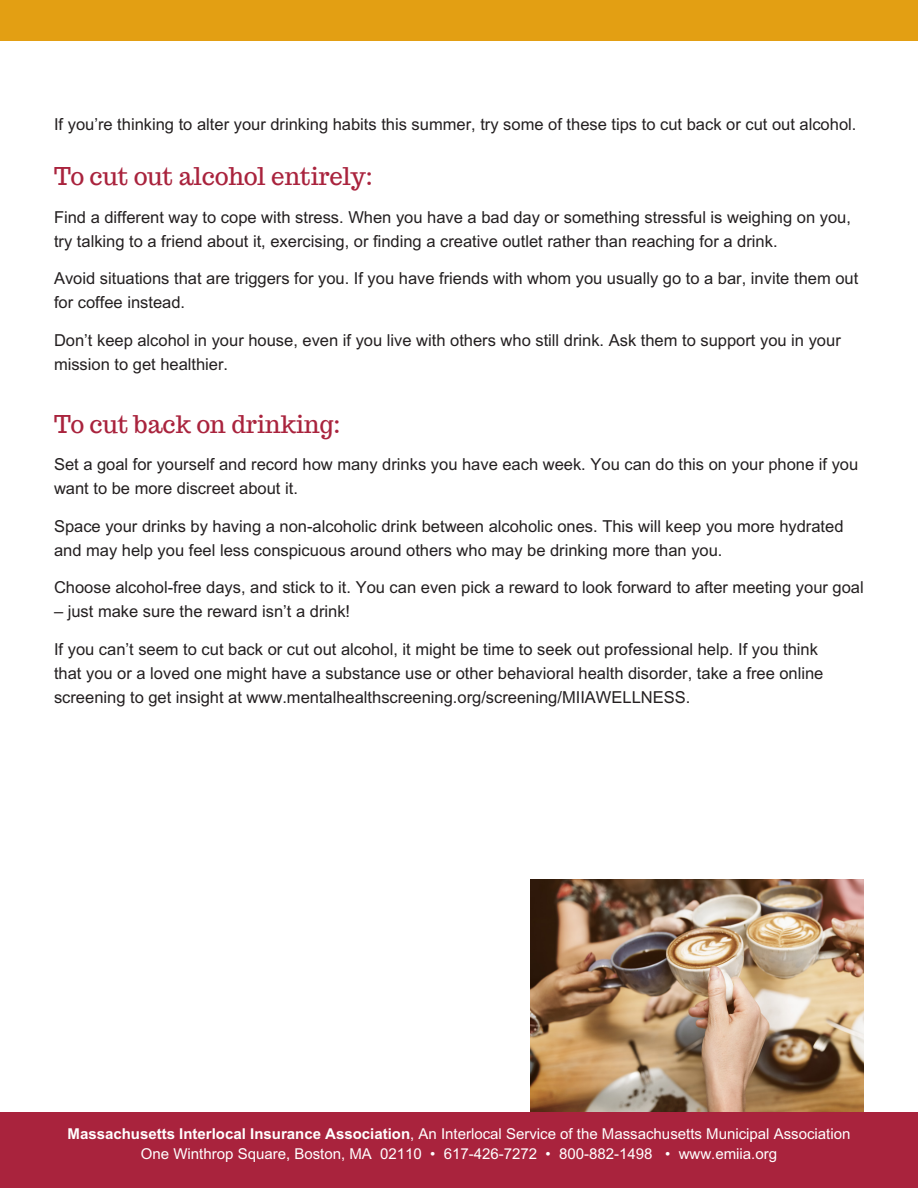
<style>
.page{position:relative;width:918px;height:1188px;background:#fff}
.page>*{position:absolute;margin:0;border:0;box-sizing:border-box;transform-origin:0 0}
.heads{font:24px "Trocchi";color:#a9233d}
.Text{font:16.5px/24px "M Arial";color:#231f20}
.t1{font:15px "M Arial";color:#fff}
.s1{font-weight:700}
</style>
<div class="page">
<img style="left:530px;top:879px;width:334px;height:233px">
<div style="left:0;top:0;width:918px;height:40px;background:#e39f13"></div>
<div style="left:0;top:1112px;width:918px;height:76px;background:#a9233d"></div>
<p class="Text" style="left:54px;top:112px;width:804px">If you’re thinking to alter your drinking habits this summer, try some of these tips to cut back or cut out alcohol.</p>
<p class="heads" style="left:54px;top:161px;width:320px">To cut out alcohol entirely:</p>
<p class="Text" style="left:54px;top:205px;width:798px">Find a different way to cope with stress. When you have a bad day or something stressful is weighing on you, try talking to a friend about it, exercising, or finding a creative outlet rather than reaching for a drink.</p>
<p class="Text" style="left:54px;top:267px;width:806px">Avoid situations that are triggers for you. If you have friends with whom you usually go to a bar, invite them out for coffee instead.</p>
<p class="Text" style="left:54px;top:328px;width:788px">Don’t keep alcohol in your house, even if you live with others who still drink. Ask them to support you in your mission to get healthier.</p>
<p class="heads" style="left:54px;top:408px;width:288px">To cut back on drinking:</p>
<p class="Text" style="left:54px;top:452px;width:806px">Set a goal for yourself and record how many drinks you have each week. You can do this on your phone if you want to be more discreet about it.</p>
<p class="Text" style="left:54px;top:514px;width:791px">Space your drinks by having a non-alcoholic drink between alcoholic ones. This will keep you more hydrated and may help you feel less conspicuous around others who may be drinking more than you.</p>
<p class="Text" style="left:54px;top:575px;width:811px">Choose alcohol-free days, and stick to it. You can even pick a reward to look forward to after meeting your goal</p>
<p class="Text" style="left:54px;top:599px;width:298px">– just make sure the reward isn’t a drink!</p>
<p class="Text" style="left:54px;top:637px;width:771px">If you can’t seem to cut back or cut out alcohol, it might be time to seek out professional help. If you think that you or a loved one might have a substance use or other behavioral health disorder, take a free online screening to get insight at www.mentalhealthscreening.org/screening/MIIAWELLNESS.</p>
<p class="t1" style="left:68px;top:1125px;width:784px"><span class="s1">Massachusetts Interlocal Insurance Association</span>, An Interlocal Service of the Massachusetts Municipal Association</p>
<p class="t1" style="left:141px;top:1145px;width:638px">One Winthrop Square, Boston, MA 02110 • 617-426-7272 • 800-882-1498 • www.emiia.org</p>
</div>
